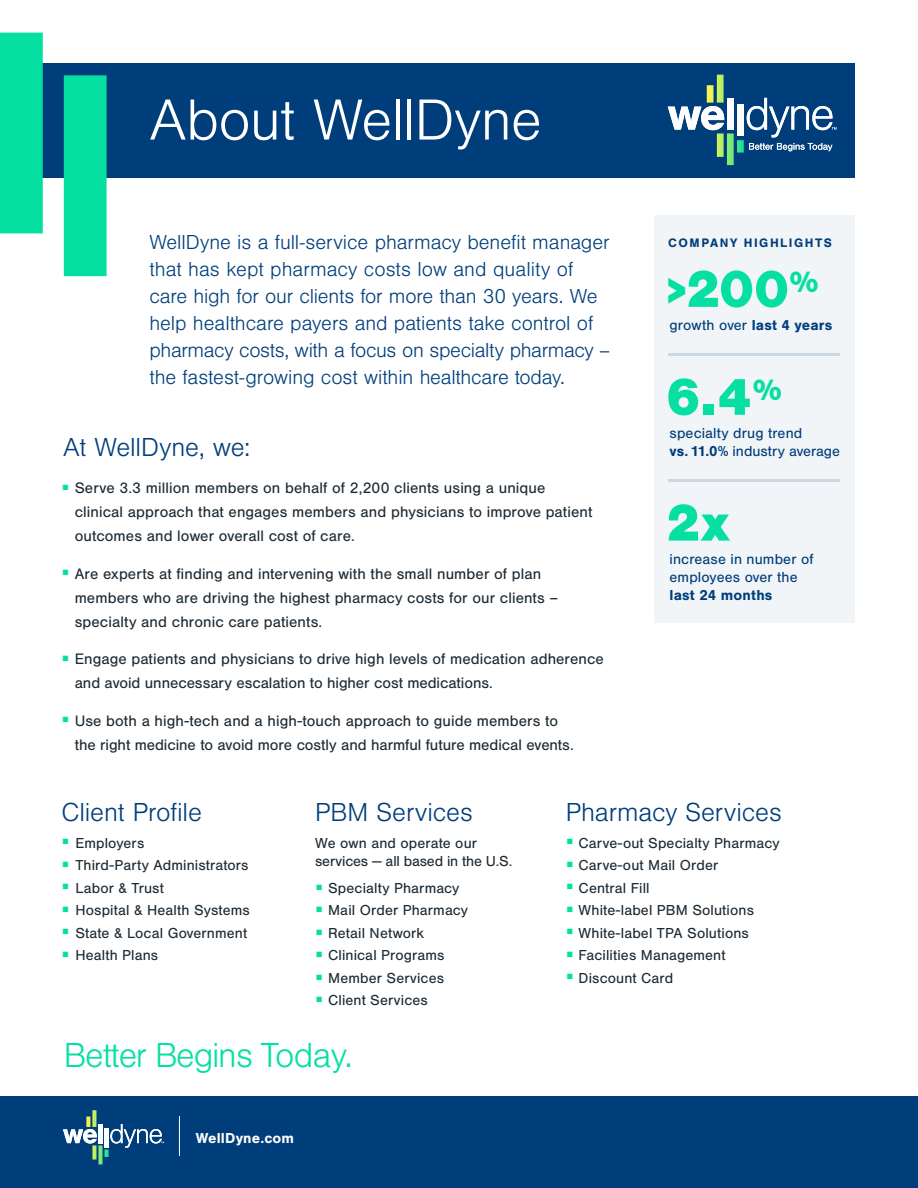
<style>
.page{position:relative;width:918px;height:1188px;background:#fff}
.page>*{position:absolute;margin:0;border:0;box-sizing:border-box;transform-origin:0 0}
.Headline_1{font:300 60px "Nimbus San";letter-spacing:-.015em;color:#fff}
.Callout-Main{font:900 54px "Nimbus San";color:#05e0a2}
.Eyebrow{font:300 36px "Nimbus San";letter-spacing:-.03em;color:#05e0a2}
.Intro{font:300 27px "Nimbus San";letter-spacing:-.005em;color:#003e7b}
.Intro-2{font:300 21px/27px "Nimbus San";letter-spacing:-.005em;color:#003e7b}
.Bullet_paragraph{font:15.75px/24px "Nimbus San";letter-spacing:.005em;color:#1d2a34}
.Body_2{font:15.75px/24px "Nimbus San";letter-spacing:.005em;color:#1d2a34}
.Bullet_list{font:15px/18px "Nimbus San";letter-spacing:.01em;color:#1d2a34}
.Callout-Body{font:15px/18px "Nimbus San";letter-spacing:.005em;color:#003e7b}
.Body{font:700 15px "Nimbus San";letter-spacing:.01em;color:#fff}
.Title-2{font:700 12.75px "Nimbus San";letter-spacing:.12em;color:#003e7b}
.s1{color:#05e0a2}
.s2{font-size:39px}
.s3{font-weight:700}
</style>
<div class="page">
<div style="left:0;top:63px;width:855px;height:114px;background:#003e7b"></div>
<svg style="left:0;top:33px;width:107px;height:243px"></svg>
<div style="left:654px;top:215px;width:201px;height:407px;background:#f2f5f7"></div>
<hr style="left:668px;top:353px;width:172px;height:3px;background:#cdd7e1">
<hr style="left:668px;top:479px;width:172px;height:2px;background:#cdd7e1">
<div style="left:0;top:1096px;width:918px;height:92px;background:#003e7b"></div>
<hr style="left:179px;top:1116px;width:1px;height:40px;background:#fff">
<svg style="left:63px;top:1110px;width:101px;height:54px"></svg>
<svg style="left:668px;top:75px;width:168px;height:90px"></svg>
<p class="Headline_1" style="left:149px;top:88px;width:394px">About WellDyne</p>
<p class="Intro-2" style="left:149px;top:230px;width:463px">WellDyne is a full-service pharmacy benefit manager that has kept pharmacy costs low and quality of care high for our clients for more than 30 years. We help healthcare payers and patients take control of pharmacy costs, with a focus on specialty pharmacy – the fastest-growing cost within healthcare today.</p>
<p class="Intro" style="left:63px;top:433px;width:189px">At WellDyne, we:</p>
<p class="Body_2" style="left:75px;top:476px;width:519px;text-indent:-13px"><span class="s1">▪</span> Serve 3.3 million members on behalf of 2,200 clients using a unique clinical approach that engages members and physicians to improve patient outcomes and lower overall cost of care.</p>
<p class="Bullet_paragraph" style="left:75px;top:562px;width:485px;text-indent:-13px"><span class="s1">▪</span> Are experts at finding and intervening with the small number of plan members who are driving the highest pharmacy costs for our clients – specialty and chronic care patients.</p>
<p class="Bullet_paragraph" style="left:75px;top:647px;width:531px;text-indent:-13px"><span class="s1">▪</span> Engage patients and physicians to drive high levels of medication adherence and avoid unnecessary escalation to higher cost medications.</p>
<p class="Bullet_paragraph" style="left:75px;top:709px;width:501px;text-indent:-13px"><span class="s1">▪</span> Use both a high-tech and a high-touch approach to guide members to the right medicine to avoid more costly and harmful future medical events.</p>
<p class="Title-2" style="left:668px;top:236px;width:165px">COMPANY HIGHLIGHTS</p>
<p class="Callout-Main" style="left:667px;top:258px;width:153px"><span class="s2">&gt;</span>200<sup>%</sup></p>
<p class="Callout-Body" style="left:670px;top:316px;width:164px">growth over <span class="s3">last 4 years</span></p>
<p class="Callout-Main" style="left:666px;top:366px;width:118px">6.4<sup>%</sup></p>
<p class="Callout-Body" style="left:670px;top:424px;width:172px">specialty drug trend<br><span class="s3">vs. 11.0%</span> industry average</p>
<p class="Callout-Main" style="left:666px;top:492px;width:65px">2x</p>
<p class="Callout-Body" style="left:670px;top:550px;width:145px">increase in number of employees over the <span class="s3">last 24 months</span></p>
<p class="Intro" style="left:62px;top:798px;width:142px">Client Profile</p>
<p class="Bullet_list" style="left:62px;top:834px;width:84px"><span class="s1">▪</span> Employers</p>
<p class="Bullet_list" style="left:62px;top:856px;width:189px"><span class="s1">▪</span> Third-Party Administrators</p>
<p class="Bullet_list" style="left:62px;top:879px;width:104px"><span class="s1">▪</span> Labor &amp; Trust</p>
<p class="Bullet_list" style="left:62px;top:901px;width:190px"><span class="s1">▪</span> Hospital &amp; Health Systems</p>
<p class="Bullet_list" style="left:62px;top:924px;width:187px"><span class="s1">▪</span> State &amp; Local Government</p>
<p class="Bullet_list" style="left:62px;top:946px;width:98px"><span class="s1">▪</span> Health Plans</p>
<p class="Intro" style="left:315px;top:798px;width:159px">PBM Services</p>
<p class="Bullet_list" style="left:315px;top:834px;width:199px">We own and operate our services — all based in the U.S.</p>
<p class="Bullet_list" style="left:315px;top:879px;width:146px"><span class="s1">▪</span> Specialty Pharmacy</p>
<p class="Bullet_list" style="left:315px;top:902px;width:154px"><span class="s1">▪</span> Mail Order Pharmacy</p>
<p class="Bullet_list" style="left:315px;top:924px;width:111px"><span class="s1">▪</span> Retail Network</p>
<p class="Bullet_list" style="left:315px;top:947px;width:131px"><span class="s1">▪</span> Clinical Programs</p>
<p class="Bullet_list" style="left:315px;top:969px;width:130px"><span class="s1">▪</span> Member Services</p>
<p class="Bullet_list" style="left:315px;top:992px;width:114px"><span class="s1">▪</span> Client Services</p>
<p class="Eyebrow" style="left:64px;top:1036px;width:291px">Better Begins Today.</p>
<p class="Body" style="left:196px;top:1130px;width:100px">WellDyne.com</p>
<p class="Intro" style="left:566px;top:798px;width:218px">Pharmacy Services</p>
<p class="Bullet_list" style="left:566px;top:834px;width:215px"><span class="s1">▪</span> Carve-out Specialty Pharmacy</p>
<p class="Bullet_list" style="left:566px;top:856px;width:154px"><span class="s1">▪</span> Carve-out Mail Order</p>
<p class="Bullet_list" style="left:566px;top:879px;width:85px"><span class="s1">▪</span> Central Fill</p>
<p class="Bullet_list" style="left:566px;top:901px;width:190px"><span class="s1">▪</span> White-label PBM Solutions</p>
<p class="Bullet_list" style="left:566px;top:924px;width:185px"><span class="s1">▪</span> White-label TPA Solutions</p>
<p class="Bullet_list" style="left:566px;top:946px;width:161px"><span class="s1">▪</span> Facilities Management</p>
<p class="Bullet_list" style="left:566px;top:969px;width:109px"><span class="s1">▪</span> Discount Card</p>
</div>
